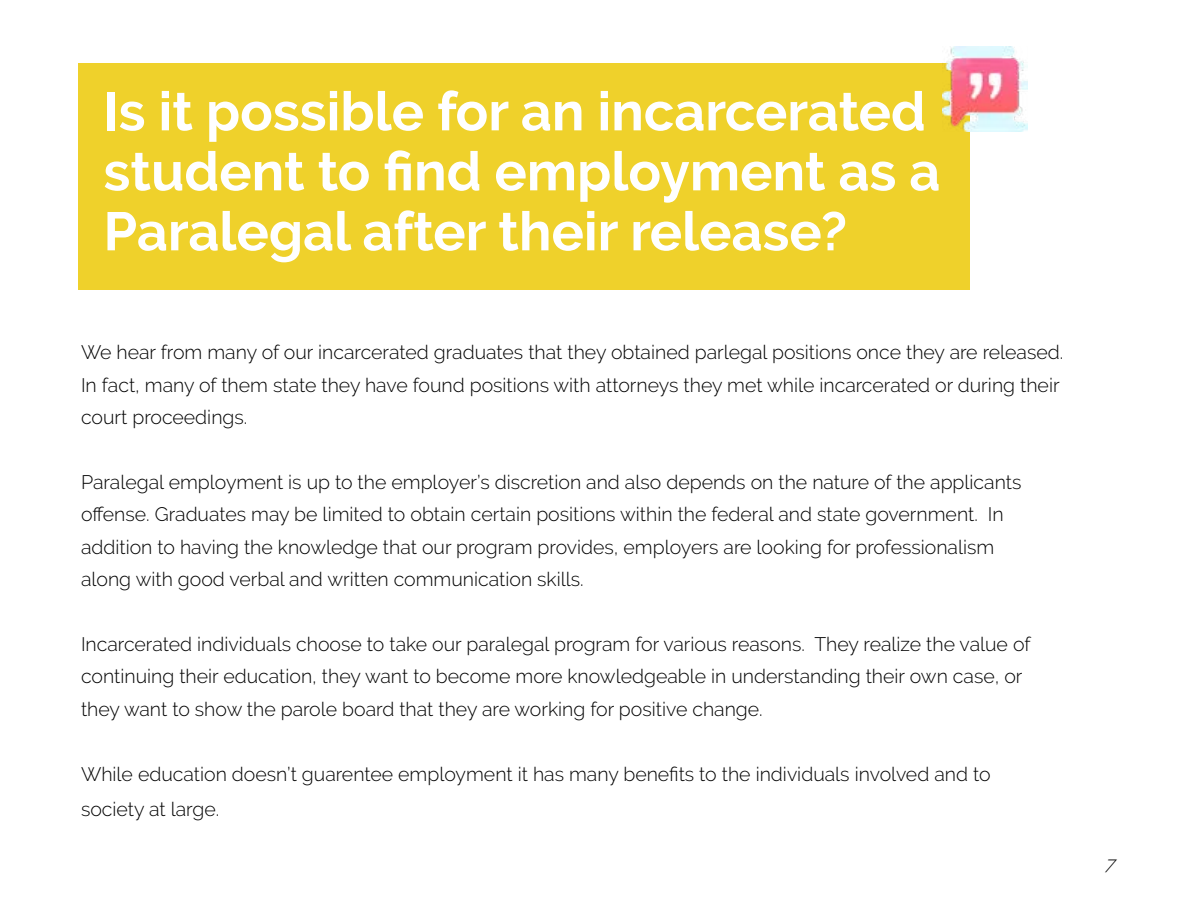
<style>
.page{position:relative;width:1188px;height:918px;background:#fff}
.page>*{position:absolute;margin:0;border:0;box-sizing:border-box;transform-origin:0 0}
.t1{font:700 54px/60px "Raleway";color:#fff}
.t2{font:300 19.5px/32.4px "Raleway";color:#000}
.t3{font:italic 300 18px "Raleway";color:#000}
</style>
<div class="page">
<div style="left:79px;top:64px;width:891px;height:238px;background:#efd12b"></div>
<div style="left:70px;top:290px;width:1064px;height:628px;background:#fff"></div>
<img style="left:942px;top:46px;width:85px;height:85px">
<h1 class="t1" style="left:104px;top:82px;width:838px">Is it possible for an incarcerated student to find employment as a<br>Paralegal after their release?</h1>
<p class="t2" style="left:81px;top:336px;width:984px">We hear from many of our incarcerated graduates that they obtained parlegal positions once they are released.<br>In fact, many of them state they have found positions with attorneys they met while incarcerated or during their court proceedings.</p>
<p class="t2" style="left:81px;top:466px;width:942px">Paralegal employment is up to the employer’s discretion and also depends on the nature of the applicants offense. Graduates may be limited to obtain certain positions within the federal and state government. In addition to having the knowledge that our program provides, employers are looking for professionalism along with good verbal and written communication skills.</p>
<p class="t2" style="left:81px;top:628px;width:951px">Incarcerated individuals choose to take our paralegal program for various reasons. They realize the value of continuing their education, they want to become more knowledgeable in understanding their own case, or they want to show the parole board that they are working for positive change.</p>
<p class="t2" style="left:81px;top:756px;width:911px;line-height:35.4px">While education doesn’t guarentee employment it has many benefits to the individuals involved and to society at large.</p>
<p class="t3" style="left:1104px;top:853px;width:18px">7</p>
</div>
